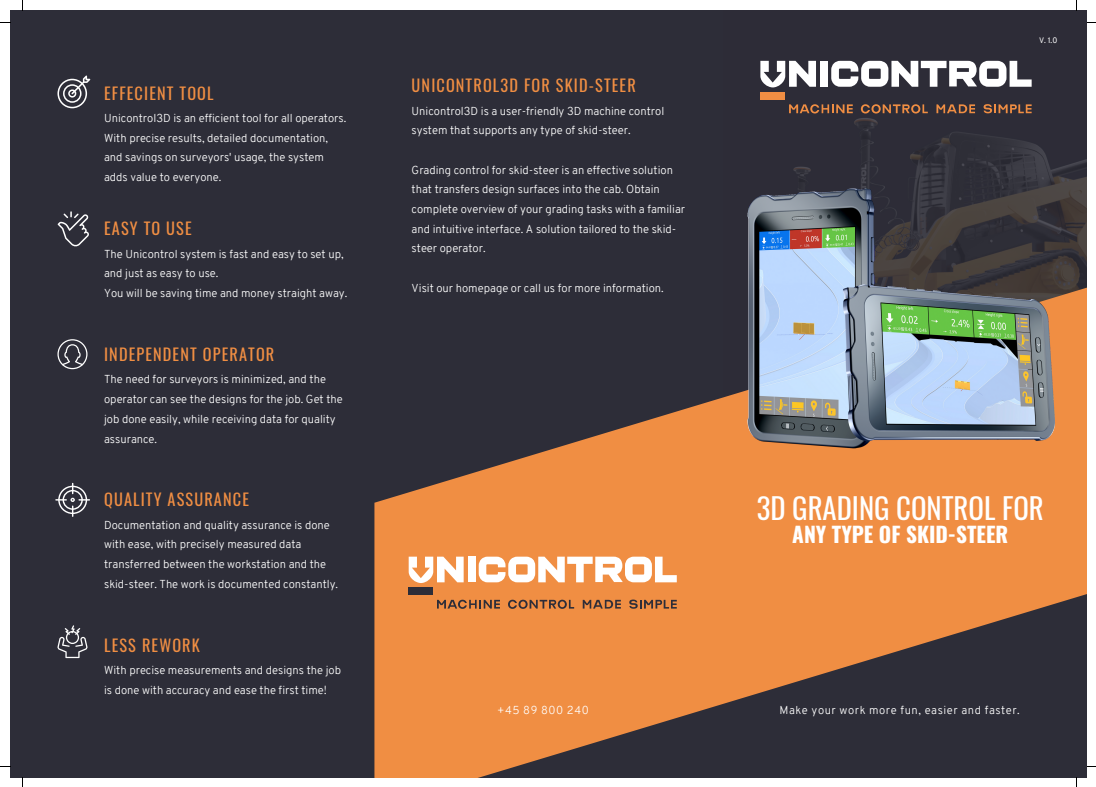
<style>
.page{position:relative;width:1096px;height:787px;background:#fff}
.page>*{position:absolute;margin:0;border:0;box-sizing:border-box;transform-origin:0 0}
.t1{font:28.75px "Oswald";color:#fff}
.t2{font:700 21.25px "Oswald";color:#fff}
.t3{font:16.25px "Oswald";letter-spacing:.07em;color:#f08e43}
.t4{font:300 11.25px/19.8px "Overpass";color:#fff}
.t5{font:300 11.25px "Overpass";letter-spacing:.05em;color:#fff}
.t6{font:7.75px "Overpass";color:#fff}
</style>
<div class="page">
<div style="left:10px;top:10px;width:1076px;height:768px;background:#2d2d38"></div>
<img style="left:760px;top:10px;width:326px;height:270px">
<svg style="left:374px;top:280px;width:712px;height:498px;fill:#f08e43"></svg>
<div style="left:468px;top:557px;width:7px;height:25px;background:#fff"></div>
<svg style="left:478px;top:557px;width:198px;height:25px;background:#f9d4b7"></svg>
<svg style="left:408px;top:557px;width:55px;height:26px"></svg>
<div style="left:408px;top:587px;width:25px;height:8px;background:#2d2d38"></div>
<svg style="left:437px;top:600px;width:63px;height:9px"></svg>
<svg style="left:508px;top:600px;width:66px;height:9px"></svg>
<svg style="left:582px;top:600px;width:38px;height:9px"></svg>
<svg style="left:629px;top:599px;width:47px;height:10px"></svg>
<div style="left:820px;top:61px;width:8px;height:26px;background:#fff"></div>
<svg style="left:831px;top:61px;width:200px;height:26px"></svg>
<svg style="left:760px;top:61px;width:56px;height:26px"></svg>
<div style="left:760px;top:92px;width:25px;height:7px;background:#f08e43"></div>
<svg style="left:789px;top:104px;width:63px;height:9px"></svg>
<svg style="left:860px;top:104px;width:67px;height:9px"></svg>
<svg style="left:936px;top:104px;width:38px;height:9px"></svg>
<svg style="left:983px;top:104px;width:48px;height:9px"></svg>
<svg style="left:57px;top:75px;width:33px;height:33px"></svg>
<svg style="left:58px;top:211px;width:31px;height:36px"></svg>
<svg style="left:57px;top:339px;width:30px;height:30px"></svg>
<svg style="left:55px;top:483px;width:35px;height:34px"></svg>
<svg style="left:57px;top:625px;width:30px;height:33px"></svg>
<img style="left:727px;top:179px;width:337px;height:281px">
<h3 class="t3" style="left:104px;top:80px;width:111px">EFFECIENT TOOL</h3>
<p class="t4" style="left:104px;top:109px;width:244px">Unicontrol3D is an efficient tool for all operators.<br>With precise results, detailed documentation, and savings on surveyors' usage, the system adds value to everyone.</p>
<h3 class="t3" style="left:104px;top:216px;width:89px">EASY TO USE</h3>
<p class="t4" style="left:104px;top:245px;width:245px">The Unicontrol system is fast and easy to set up, and just as easy to use.<br>You will be saving time and money straight away.</p>
<h3 class="t3" style="left:104px;top:342px;width:172px">INDEPENDENT OPERATOR</h3>
<p class="t4" style="left:104px;top:371px;width:240px">The need for surveyors is minimized, and the operator can see the designs for the job. Get the job done easily, while receiving data for quality assurance.</p>
<h3 class="t3" style="left:104px;top:487px;width:146px">QUALITY ASSURANCE</h3>
<p class="t4" style="left:104px;top:516px;width:235px">Documentation and quality assurance is done with ease, with precisely measured data transferred between the workstation and the skid-steer. The work is documented constantly.</p>
<h3 class="t3" style="left:104px;top:632px;width:97px">LESS REWORK</h3>
<p class="t4" style="left:104px;top:661px;width:238px">With precise measurements and designs the job is done with accuracy and ease the first time!</p>
<h3 class="t3" style="left:411px;top:73px;width:226px">UNICONTROL3D FOR SKID-STEER</h3>
<p class="t4" style="left:411px;top:102px;width:254px">Unicontrol3D is a user-friendly 3D machine control system that supports any type of skid-steer.</p>
<p class="t4" style="left:411px;top:161px;width:275px">Grading control for skid-steer is an effective solution that transfers design surfaces into the cab. Obtain complete overview of your grading tasks with a familiar and intuitive interface. A solution tailored to the skid&shy;steer operator.</p>
<p class="t4" style="left:411px;top:279px;width:253px">Visit our homepage or call us for more information.</p>
<p class="t6" style="left:1038px;top:38px;width:20px">V. 1.0</p>
<h1 class="t1" style="left:756px;top:485px;width:288px">3D GRADING CONTROL FOR</h1>
<h2 class="t2" style="left:792px;top:518px;width:217px">ANY TYPE OF SKID-STEER</h2>
<p class="t5" style="left:497px;top:705px;width:93px">+45 89 800 240</p>
<p class="t5" style="left:779px;top:705px;width:242px">Make your work more fun, easier and faster.</p>
</div>
